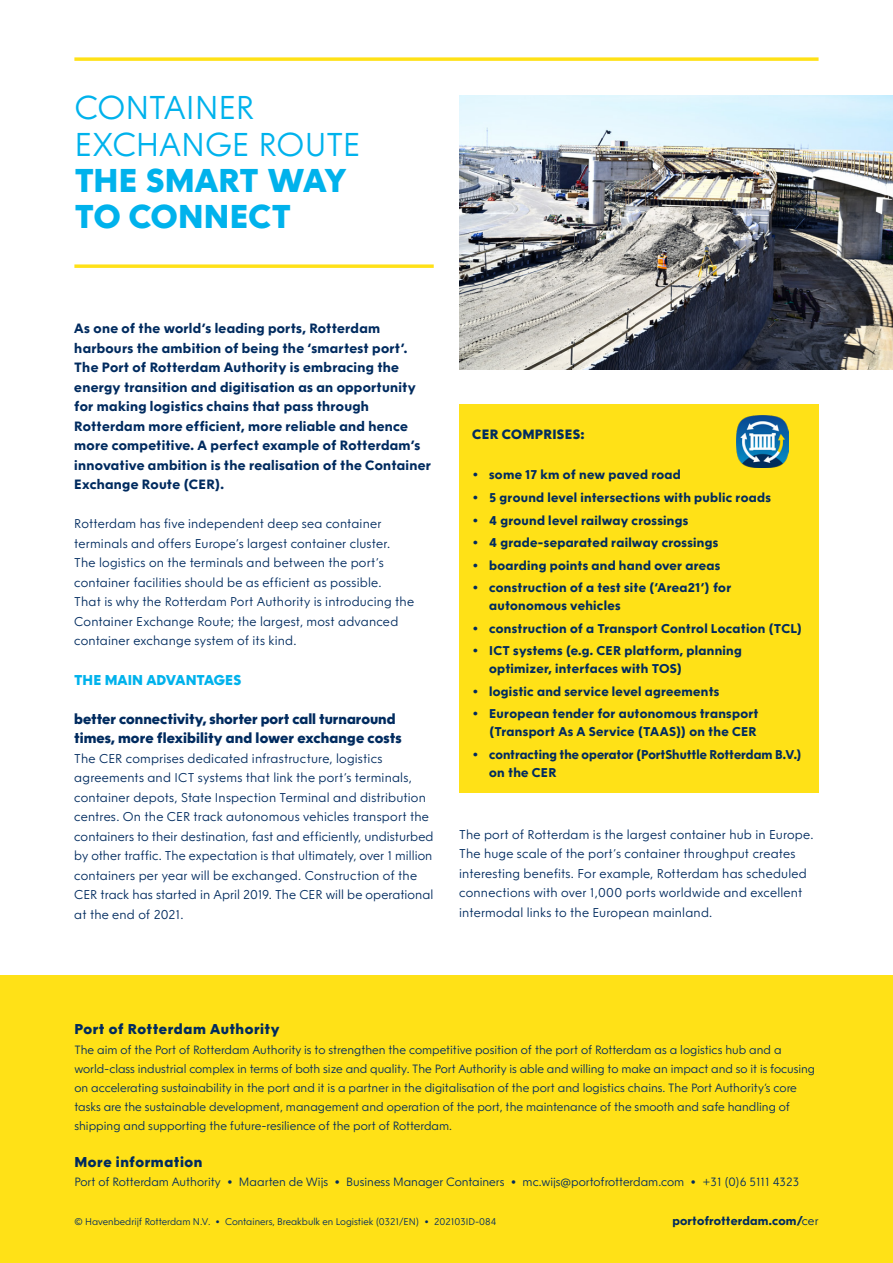
<style>
.page{position:relative;width:893px;height:1263px;background:#fff}
.page>*{position:absolute;margin:0;border:0;box-sizing:border-box;transform-origin:0 0}
.t1{font:300 33px/36.3px "NLRTM";letter-spacing:-.005em;color:#00b2ec}
.t2{font:800 33px/36.3px "NLRTM";color:#00b2ec}
.t3{font:800 14.25px/19.5px "NLRTM";color:#002b5f}
.t4{font:800 14.25px "NLRTM";letter-spacing:.03em;color:#002b5f}
.t5{font:800 14.25px "NLRTM";color:#00b2ec}
.t6{font:800 14.25px "NLRTM";letter-spacing:.035em;color:#002b5f}
.t7{font:700 13.5px/19.5px "NLRTM";letter-spacing:.02em;color:#002b5f}
.t8{font:800 13.5px "NLRTM";letter-spacing:.02em;color:#002b5f}
.t9{font:300 12.75px/19.5px "NLRTM";letter-spacing:.01em;color:#002b5f}
.t10{font:700 12.75px/18px "NLRTM";letter-spacing:.02em;color:#002b5f}
.t11{font:700 12.75px/18px "NLRTM";color:#002b5f}
.t12{font:300 12px/19.2px "NLRTM";color:#002b5f}
.t13{font:700 12px "NLRTM";letter-spacing:.005em;color:#002b5f}
.t14{font:300 9.75px "NLRTM";color:#002b5f}
.s1{font-weight:300}
</style>
<div class="page">
<div style="left:0;top:976px;width:893px;height:287px;background:#ffe117"></div>
<div style="left:459px;top:404px;width:360px;height:388px;background:#ffe117"></div>
<img style="left:459px;top:96px;width:434px;height:273px">
<img style="left:737px;top:415px;width:52px;height:52px">
<svg style="left:74px;top:57px;width:745px;height:4px;background:#ffe536"></svg>
<svg style="left:74px;top:264px;width:360px;height:4px"></svg>
<h1 class="t1" style="left:74px;top:90px;width:288px">CONTAINER<br>EXCHANGE ROUTE</h1>
<h1 class="t2" style="left:74px;top:162px;width:273px">THE SMART WAY<br>TO CONNECT</h1>
<p class="t7" style="left:74px;top:319px;width:358px">As one of the world’s leading ports, Rotterdam harbours the ambition of being the ‘smartest port’.<br>The Port of Rotterdam Authority is embracing the energy transition and digitisation as an opportunity for making logistics chains that pass through Rotterdam more efficient, more reliable and hence more competitive. A perfect example of Rotterdam’s innovative ambition is the realisation of the Container Exchange Route (CER).</p>
<p class="t9" style="left:74px;top:514px;width:341px">Rotterdam has five independent deep sea container terminals and offers Europe’s largest container cluster.<br>The logistics on the terminals and between the port’s container facilities should be as efficient as possible.<br>That is why the Rotterdam Port Authority is introducing the Container Exchange Route; the largest, most advanced container exchange system of its kind.</p>
<p class="t5" style="left:74px;top:671px;width:168px">THE MAIN ADVANTAGES</p>
<p class="t3" style="left:74px;top:709px;width:329px">better connectivity, shorter port call turnaround times, more flexibility and lower exchange costs</p>
<p class="t9" style="left:74px;top:748px;width:361px">The CER comprises dedicated infrastructure, logistics agreements and ICT systems that link the port’s terminals, container depots, State Inspection Terminal and distribution centres. On the CER track autonomous vehicles transport the containers to their destination, fast and efficiently, undisturbed by other traffic. The expectation is that ultimately, over 1 million containers per year will be exchanged. Construction of the CER track has started in April 2019. The CER will be operational at the end of 2021.</p>
<p class="t8" style="left:472px;top:426px;width:114px">CER COMPRISES:</p>
<p class="t10" style="left:472px;top:466px;width:210px">• some 17 km of new paved road</p>
<p class="t10" style="left:472px;top:488px;width:300px">• 5 ground level intersections with public roads</p>
<p class="t10" style="left:472px;top:511px;width:218px">• 4 ground level railway crossings</p>
<p class="t10" style="left:472px;top:533px;width:248px">• 4 grade-separated railway crossings</p>
<p class="t10" style="left:472px;top:556px;width:250px">• boarding points and hand over areas</p>
<p class="t10" style="left:489px;top:578px;width:243px;text-indent:-17px">• construction of a test site (‘Area21’) for autonomous vehicles</p>
<p class="t10" style="left:472px;top:619px;width:332px">• construction of a Transport Control Location (TCL)</p>
<p class="t10" style="left:489px;top:642px;width:254px;text-indent:-17px">• ICT systems (e.g. CER platform, planning optimizer, interfaces with TOS)</p>
<p class="t10" style="left:472px;top:682px;width:249px">• logistic and service level agreements</p>
<p class="t10" style="left:472px;top:705px;width:288px;text-align:right">• European tender for autonomous transport (Transport As A Service (TAAS)) on the CER</p>
<p class="t11" style="left:489px;top:745px;width:314px;text-indent:-17px">• contracting the operator (PortShuttle Rotterdam B.V.) on the CER</p>
<p class="t9" style="left:459px;top:824px;width:356px">The port of Rotterdam is the largest container hub in Europe.<br>The huge scale of the port’s container throughput creates interesting benefits. For example, Rotterdam has scheduled connections with over 1,000 ports worldwide and excellent intermodal links to the European mainland.</p>
<p class="t4" style="left:74px;top:1021px;width:207px">Port of Rotterdam Authority</p>
<p class="t12" style="left:74px;top:1040px;width:742px">The aim of the Port of Rotterdam Authority is to strengthen the competitive position of the port of Rotterdam as a logistics hub and a world-class industrial complex in terms of both size and quality. The Port Authority is able and willing to make an impact and so it is focusing on accelerating sustainability in the port and it is a partner in the digitalisation of the port and logistics chains. The Port Authority’s core tasks are the sustainable development, management and operation of the port, the maintenance of the smooth and safe handling of shipping and supporting the future-resilience of the port of Rotterdam.</p>
<p class="t6" style="left:74px;top:1153px;width:130px">More information</p>
<p class="t12" style="left:74px;top:1172px;width:726px">Port of Rotterdam Authority • Maarten de Wijs • Business Manager Containers • mc.wijs@portofrotterdam.com • +31 (0)6 5111 4323</p>
<p class="t13" style="left:672px;top:1213px;width:148px">portofrotterdam.com/<span class="s1">cer</span></p>
<p class="t14" style="left:74px;top:1215px;width:423px">© Havenbedrijf Rotterdam N.V. • Containers, Breakbulk en Logistiek (0321/EN) • 202103ID-084</p>
</div>
